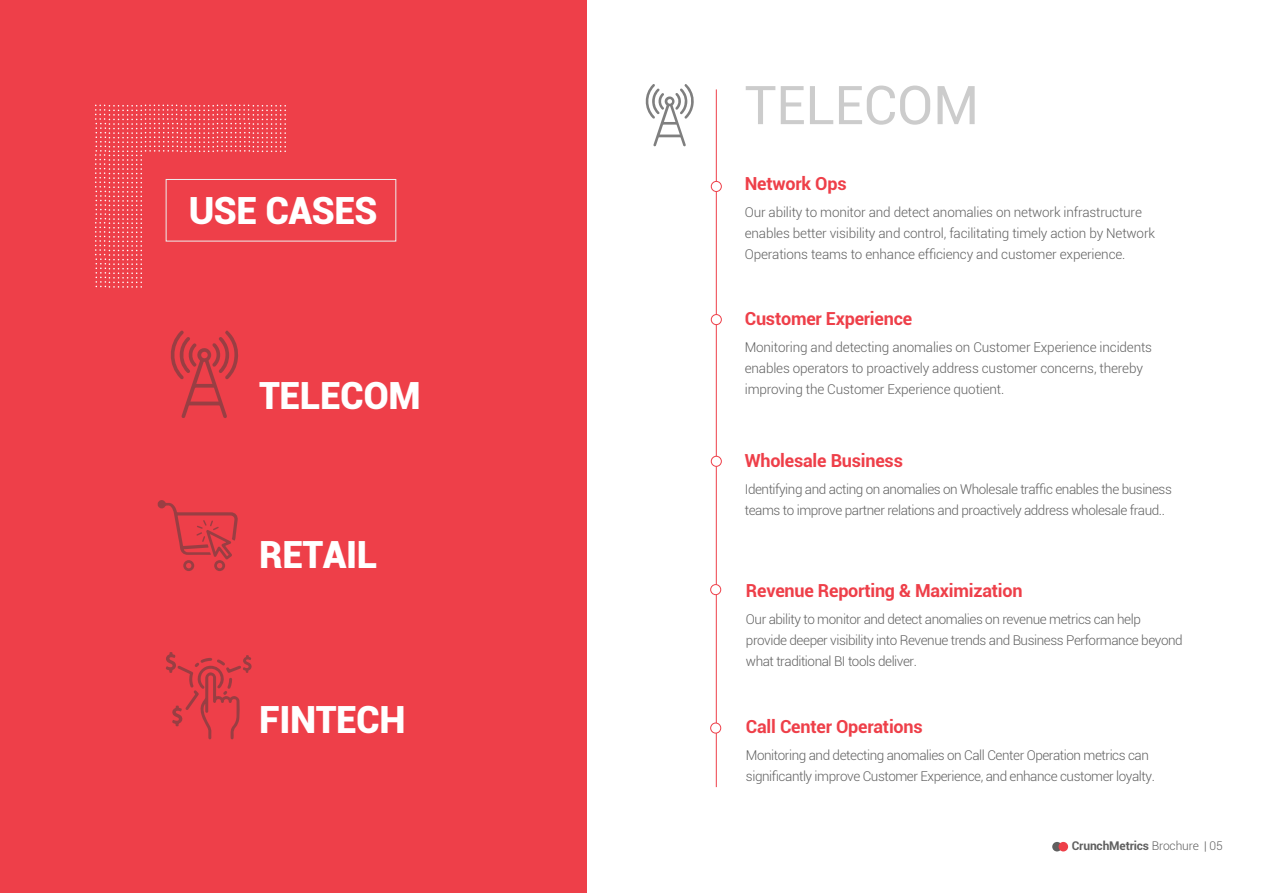
<style>
.page{position:relative;width:1263px;height:893px;background:#fff}
.page>*{position:absolute;margin:0;border:0;box-sizing:border-box;transform-origin:0 0}
.t1{font:53.55px "Roboto";color:#ccc}
.t2{font:900 37.5px "Roboto";letter-spacing:-.01em;color:#fff}
.t3{font:700 18px "Roboto";letter-spacing:-.01em;color:#ee3f49}
.t4{font:300 13.5px/21px "Roboto";letter-spacing:-.03em;color:#606060}
.t5{font:300 13.5px/21px "Roboto";letter-spacing:-.01em;color:#606060}
.t6{font:700 12px "Roboto";letter-spacing:-.01em;color:#606060}
.s1{font-weight:300}
</style>
<div class="page">
<div style="left:0;top:0;width:587px;height:893px;background:#ee3f49"></div>
<div style="left:166px;top:179px;width:230px;height:62px;border:1px solid #ededed"></div>
<svg style="left:95px;top:105px;width:191px;height:183px"></svg>
<hr style="left:716px;top:89px;width:1px;height:698px;background:#ee3f49">
<div style="left:711px;top:181px;width:10px;height:10px;background:#fff;border-radius:50%"></div>
<div style="left:711px;top:181px;width:11px;height:11px;border:1px solid #ee3f49;border-radius:50%"></div>
<div style="left:711px;top:315px;width:10px;height:10px;background:#fff;border-radius:50%"></div>
<div style="left:711px;top:314px;width:11px;height:11px;border:1px solid #ee3f49;border-radius:50%"></div>
<div style="left:711px;top:456px;width:10px;height:10px;background:#fff;border-radius:50%"></div>
<div style="left:711px;top:456px;width:11px;height:11px;border:1px solid #ee3f49;border-radius:50%"></div>
<div style="left:711px;top:585px;width:10px;height:10px;background:#fff;border-radius:50%"></div>
<div style="left:710px;top:584px;width:11px;height:11px;border:1px solid #ee3f49;border-radius:50%"></div>
<div style="left:711px;top:723px;width:10px;height:10px;background:#fff;border-radius:50%"></div>
<div style="left:710px;top:723px;width:11px;height:10px;border:1px solid #ee3f49;border-radius:50%"></div>
<svg style="left:646px;top:84px;width:48px;height:62px"></svg>
<svg style="left:171px;top:331px;width:67px;height:87px"></svg>
<svg style="left:158px;top:500px;width:80px;height:71px"></svg>
<svg style="left:166px;top:652px;width:86px;height:87px"></svg>
<div style="left:1052px;top:842px;width:10px;height:9px;background:#606060;border-radius:50%"></div>
<div style="left:1058px;top:842px;width:10px;height:9px;background:#ee3f49;border-radius:50%"></div>
<h2 class="t2" style="left:189px;top:184px;width:190px">USE CASES</h2>
<h2 class="t2" style="left:259px;top:369px;width:163px">TELECOM</h2>
<h2 class="t2" style="left:259px;top:528px;width:120px">RETAIL</h2>
<h2 class="t2" style="left:259px;top:693px;width:148px">FINTECH</h2>
<h1 class="t1" style="left:745px;top:68px;width:236px">TELECOM</h1>
<h3 class="t3" style="left:745px;top:171px;width:103px">Network Ops</h3>
<p class="t5" style="left:745px;top:201px;width:412px">Our ability to monitor and detect anomalies on network infrastructure enables better visibility and control, facilitating timely action by Network<br>Operations teams to enhance efficiency and customer experience.</p>
<h3 class="t3" style="left:745px;top:305px;width:169px">Customer Experience</h3>
<p class="t5" style="left:745px;top:336px;width:409px">Monitoring and detecting anomalies on Customer Experience incidents enables operators to proactively address customer concerns, thereby improving the Customer Experience quotient .</p>
<h3 class="t3" style="left:745px;top:448px;width:160px">Wholesale Business</h3>
<p class="t4" style="left:745px;top:478px;width:429px">Identifying and acting on anomalies on Wholesale traffic enables the business teams to improve partner relations and proactively address wholesale fraud..</p>
<h3 class="t3" style="left:746px;top:578px;width:278px">Revenue Reporting &amp; Maximization</h3>
<p class="t4" style="left:746px;top:608px;width:438px">Our ability to monitor and detect anomalies on revenue metrics can help provide deeper visibility into Revenue trends and Business Performance beyond what traditional BI tools deliver.</p>
<h3 class="t3" style="left:746px;top:714px;width:178px">Call Center Operations</h3>
<p class="t4" style="left:746px;top:745px;width:410px">Monitoring and detecting anomalies on Call Center Operation metrics can significantly improve Customer Experience, and enhance customer loyalty.</p>
<p class="t6" style="left:1072px;top:837px;width:152px">CrunchMetrics <span class="s1">Brochure | 05</span></p>
</div>
